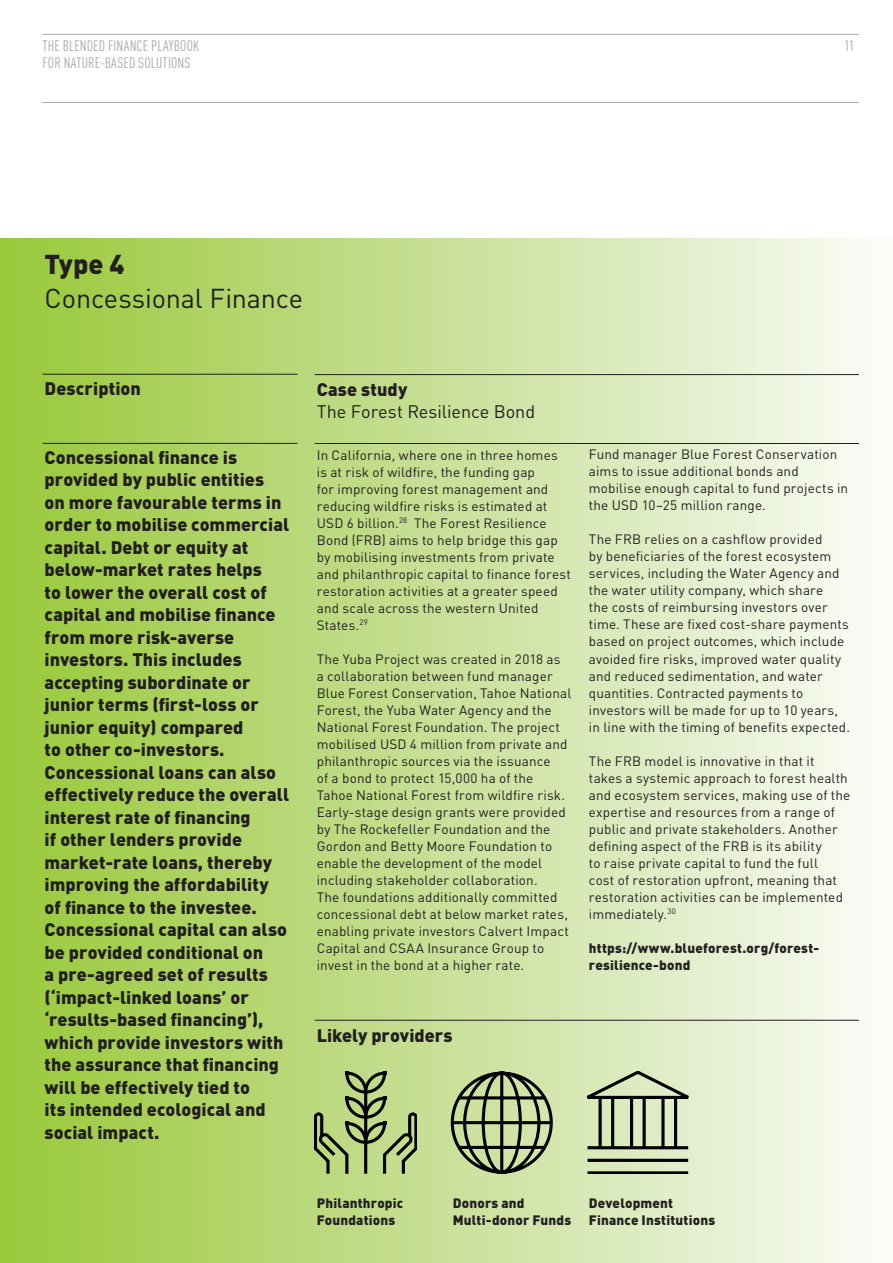
<style>
.page{position:relative;width:893px;height:1263px;background:#fff}
.page>*{position:absolute;margin:0;border:0;box-sizing:border-box;transform-origin:0 0}
._4mm{font:27px "DIN";letter-spacing:-.005em;color:#231f20}
._4mm-2{font:900 27px "DIN";color:#231f20}
._4mm-3{font:900 18px/22.5px "DIN";color:#231f20}
._4mm-4{font:18px/22.5px "DIN";letter-spacing:-.005em;color:#231f20}
._4mm-5{font:condensed 15px "DIN Pro";letter-spacing:.005em;color:#a8a9ad}
._4mm-6{font:13.5px/17px "DIN";letter-spacing:.01em;color:#231f20}
._4mm-7{font:900 13.5px/17px "DIN";letter-spacing:.015em;color:#231f20}
.s1{font-weight:900}
</style>
<div class="page">
<div style="left:0;top:238px;width:893px;height:1025px;background:linear-gradient(to right,#98c739,#fafbf9)"></div>
<hr style="left:0;top:238px;width:1px;height:1025px;background:#99ca3b">
<hr style="left:43px;top:34px;width:816px;height:1px;background:#a8a9ad">
<hr style="left:43px;top:102px;width:816px;height:1px;background:#a8a9ad">
<hr style="left:43px;top:374px;width:255px;height:1px;background:#231f20">
<hr style="left:315px;top:374px;width:544px;height:1px;background:#231f20">
<hr style="left:315px;top:443px;width:544px;height:1px;background:#231f20">
<hr style="left:315px;top:1020px;width:544px;height:1px;background:#231f20">
<hr style="left:43px;top:443px;width:255px;height:1px;background:#231f20">
<svg style="left:314px;top:1071px;width:102px;height:103px;background:#95ab69"></svg>
<svg style="left:451px;top:1071px;width:102px;height:103px;background:#8f9d71"></svg>
<svg style="left:661px;top:1101px;width:4px;height:45px"></svg>
<hr style="left:674px;top:1097px;width:3px;height:51px;background:#000">
<hr style="left:611px;top:1097px;width:3px;height:51px;background:#000">
<svg style="left:598px;top:1101px;width:4px;height:45px"></svg>
<hr style="left:643px;top:1097px;width:3px;height:51px;background:#000">
<hr style="left:630px;top:1097px;width:3px;height:51px;background:#000">
<hr style="left:587px;top:1159px;width:101px;height:3px;background:#000">
<hr style="left:587px;top:1171px;width:101px;height:3px;background:#000">
<svg style="left:587px;top:1071px;width:102px;height:30px;background:#abb695"></svg>
<hr style="left:587px;top:1146px;width:101px;height:3px;background:#000">
<p class="_4mm-5" style="left:43px;top:35px;width:158px">THE BLENDED FINANCE PLAYBOOK</p>
<p class="_4mm-5" style="left:844px;top:35px;width:12px">11</p>
<p class="_4mm-5" style="left:43px;top:52px;width:149px">FOR NATURE-BASED SOLUTIONS</p>
<p class="_4mm-2" style="left:45px;top:246px;width:81px">Type 4</p>
<p class="_4mm" style="left:45px;top:281px;width:260px">Concessional Finance</p>
<p class="_4mm-3" style="left:45px;top:377px;width:98px">Description</p>
<p class="_4mm-4" style="left:317px;top:378px;width:220px"><span class="s1">Case study<br></span>The Forest Resilience Bond</p>
<p class="_4mm-3" style="left:45px;top:445px;width:246px">Concessional finance is provided by public entities<br>on more favourable terms in order to mobilise commercial capital. Debt or equity at below-market rates helps<br>to lower the overall cost of capital and mobilise finance from more risk-averse investors. This includes accepting subordinate or junior terms (first-loss or junior equity) compared<br>to other co-investors.<br>Concessional loans can also effectively reduce the overall interest rate of financing<br>if other lenders provide market-rate loans, thereby improving the affordability of finance to the investee.<br>Concessional capital can also be provided conditional on<br>a pre-agreed set of results (‘impact-linked loans’ or ‘results-based financing’), which provide investors with the assurance that financing will be effectively tied to<br>its intended ecological and social impact.</p>
<p class="_4mm-6" style="left:589px;top:446px;width:261px">Fund manager Blue Forest Conservation aims to issue additional bonds and mobilise enough capital to fund projects in the USD 10–25 million range.</p>
<p class="_4mm-6" style="left:317px;top:446px;width:256px">In California, where one in three homes is at risk of wildfire, the funding gap<br>for improving forest management and reducing wildfire risks is estimated at USD 6 billion.<sup>28</sup> The Forest Resilience Bond (FRB) aims to help bridge this gap by mobilising investments from private and philanthropic capital to finance forest restoration activities at a greater speed and scale across the western United States.<sup>29</sup></p>
<p class="_4mm-6" style="left:317px;top:650px;width:256px">The Yuba Project was created in 2018 as<br>a collaboration between fund manager Blue Forest Conservation, Tahoe National Forest, the Yuba Water Agency and the National Forest Foundation. The project mobilised USD 4 million from private and philanthropic sources via the issuance<br>of a bond to protect 15,000 ha of the Tahoe National Forest from wildfire risk.<br>Early-stage design grants were provided by The Rockefeller Foundation and the Gordon and Betty Moore Foundation to enable the development of the model including stakeholder collaboration.<br>The foundations additionally committed concessional debt at below market rates, enabling private investors Calvert Impact Capital and CSAA Insurance Group to invest in the bond at a higher rate.</p>
<p class="_4mm-6" style="left:589px;top:531px;width:263px">The FRB relies on a cashflow provided<br>by beneficiaries of the forest ecosystem services, including the Water Agency and the water utility company, which share<br>the costs of reimbursing investors over time. These are fixed cost-share payments based on project outcomes, which include avoided fire risks, improved water quality and reduced sedimentation, and water quantities. Contracted payments to investors will be made for up to 10 years, in line with the timing of benefits expected.</p>
<p class="_4mm-6" style="left:589px;top:752px;width:263px">The FRB model is innovative in that it takes a systemic approach to forest health and ecosystem services, making use of the expertise and resources from a range of public and private stakeholders. Another defining aspect of the FRB is its ability<br>to raise private capital to fund the full<br>cost of restoration upfront, meaning that restoration activities can be implemented immediately.<sup>30</sup></p>
<p class="_4mm-7" style="left:589px;top:938px;width:232px">https://www.blueforest.org/forest&shy;resilience-bond</p>
<p class="_4mm-3" style="left:317px;top:1023px;width:137px">Likely providers</p>
<p class="_4mm-7" style="left:317px;top:1194px;width:88px">Philanthropic<br>Foundations</p>
<p class="_4mm-7" style="left:589px;top:1194px;width:128px">Development<br>Finance Institutions</p>
<p class="_4mm-7" style="left:453px;top:1194px;width:120px">Donors and<br>Multi-donor Funds</p>
</div>
